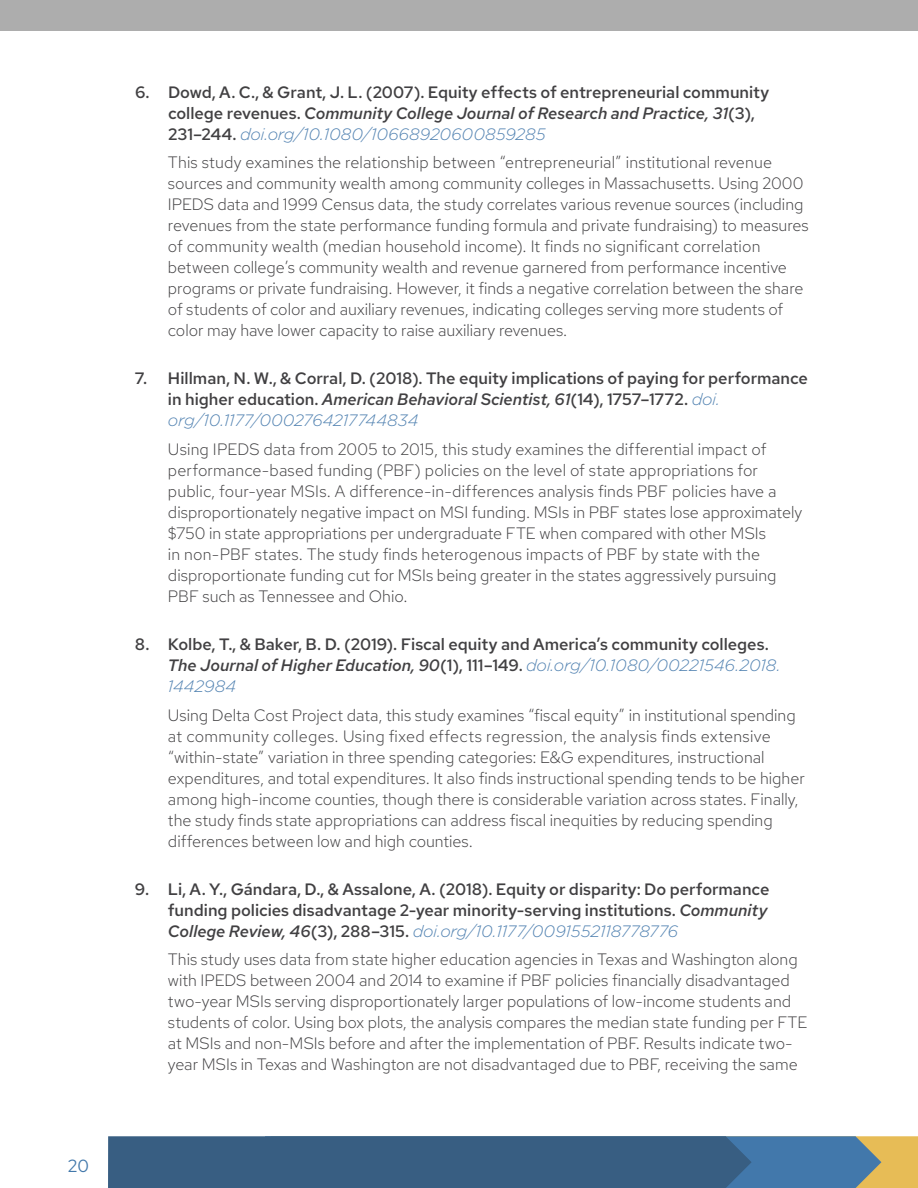
<style>
.page{position:relative;width:918px;height:1188px;background:#fff}
.page>*{position:absolute;margin:0;border:0;box-sizing:border-box;transform-origin:0 0}
.t1{font:17.55px "Red Hat Text";color:#4278ab}
.t2{font:300 16.5px/21px "Red Hat Text";color:#414042}
.t3{font:600 16.5px/21px "Red Hat Text";letter-spacing:-.005em;color:#414042}
.t4{font:italic 300 16.5px "Gotham";letter-spacing:-.01em;color:#5585b3}
.s1{font-style:italic}
.s2{font-family:"Red Hat Text";font-weight:600;font-style:normal;color:#414042}
.s3{font-family:"Gotham";font-weight:300;font-style:italic;color:#5585b3}
.s4{font-family:"Red Hat Text";font-weight:600;color:#414042}
</style>
<div class="page">
<div style="left:0;top:0;width:918px;height:30px;background:#adadad"></div>
<div style="left:271px;top:1136px;width:647px;height:52px;background:#e7bc56"></div>
<div style="left:265px;top:1136px;width:590px;height:52px;background:#4278ab"></div>
<svg style="left:830px;top:1136px;width:51px;height:52px"></svg>
<div style="left:108px;top:1136px;width:618px;height:52px;background:#385e82"></div>
<svg style="left:700px;top:1136px;width:52px;height:52px"></svg>
<p class="t1" style="left:68px;top:1154px;width:23px">20</p>
<p class="t3" style="left:168px;top:81px;width:603px;text-indent:-33px">6. Dowd, A. C., &amp; Grant, J. L. (2007). Equity effects of entrepreneurial community college revenues. <span class="s1">Community College Journal of Research and Practice, 31</span>(3),</p>
<p class="t4" style="left:168px;top:124px;width:379px"><span class="s2">231–244.</span> doi.org/10.1080/10668920600859285</p>
<p class="t2" style="left:168px;top:152px;width:642px">This study examines the relationship between “entrepreneurial” institutional revenue sources and community wealth among community colleges in Massachusetts. Using 2000<br>IPEDS data and 1999 Census data, the study correlates various revenue sources (including revenues from the state performance funding formula and private fundraising) to measures of community wealth (median household income). It finds no significant correlation between college’s community wealth and revenue garnered from performance incentive programs or private fundraising. However, it finds a negative correlation between the share of students of color and auxiliary revenues, indicating colleges serving more students of color may have lower capacity to raise auxiliary revenues.</p>
<p class="t3" style="left:168px;top:368px;width:642px;text-indent:-33px">7. Hillman, N. W., &amp; Corral, D. (2018). The equity implications of paying for performance in higher education. <span class="s1">American Behavioral Scientist, 61</span>(14), 1757–1772. <span class="s3">doi.</span></p>
<p class="t4" style="left:168px;top:410px;width:252px">org/10.1177/0002764217744834</p>
<p class="t2" style="left:168px;top:438px;width:636px">Using IPEDS data from 2005 to 2015, this study examines the differential impact of performance-based funding (PBF) policies on the level of state appropriations for public, four-year MSIs. A difference-in-differences analysis finds PBF policies have a disproportionately negative impact on MSI funding. MSIs in PBF states lose approximately $750 in state appropriations per undergraduate FTE when compared with other MSIs<br>in non-PBF states. The study finds heterogenous impacts of PBF by state with the disproportionate funding cut for MSIs being greater in the states aggressively pursuing PBF such as Tennessee and Ohio.</p>
<p class="t3" style="left:168px;top:633px;width:614px;text-indent:-33px">8. Kolbe, T., &amp; Baker, B. D. (2019). Fiscal equity and America’s community colleges.<br><span class="s1">The Journal of Higher Education, 90</span>(1), 111–149. <span class="s3">doi.org/10.1080/00221546.2018.</span></p>
<p class="t4" style="left:168px;top:676px;width:70px">1442984</p>
<p class="t2" style="left:168px;top:704px;width:638px">Using Delta Cost Project data, this study examines “fiscal equity” in institutional spending at community colleges. Using fixed effects regression, the analysis finds extensive “within-state” variation in three spending categories: E&amp;G expenditures, instructional expenditures, and total expenditures. It also finds instructional spending tends to be higher among high-income counties, though there is considerable variation across states. Finally, the study finds state appropriations can address fiscal inequities by reducing spending differences between low and high counties.</p>
<p class="t3" style="left:135px;top:878px;width:636px;text-align:right">9. Li, A. Y., Gándara, D., &amp; Assalone, A. (2018). Equity or disparity: Do performance funding policies disadvantage 2-year minority-serving institutions. <span class="s1">Community</span></p>
<p class="t4" style="left:168px;top:920px;width:512px"><span class="s4">College Review, 46</span><span class="s2">(3), 288–315.</span> doi.org/10.1177/0091552118778776</p>
<p class="t2" style="left:168px;top:949px;width:641px">This study uses data from state higher education agencies in Texas and Washington along with IPEDS between 2004 and 2014 to examine if PBF policies financially disadvantaged two-year MSIs serving disproportionately larger populations of low-income students and students of color. Using box plots, the analysis compares the median state funding per FTE at MSIs and non-MSIs before and after the implementation of PBF. Results indicate two&shy;year MSIs in Texas and Washington are not disadvantaged due to PBF, receiving the same</p>
</div>
